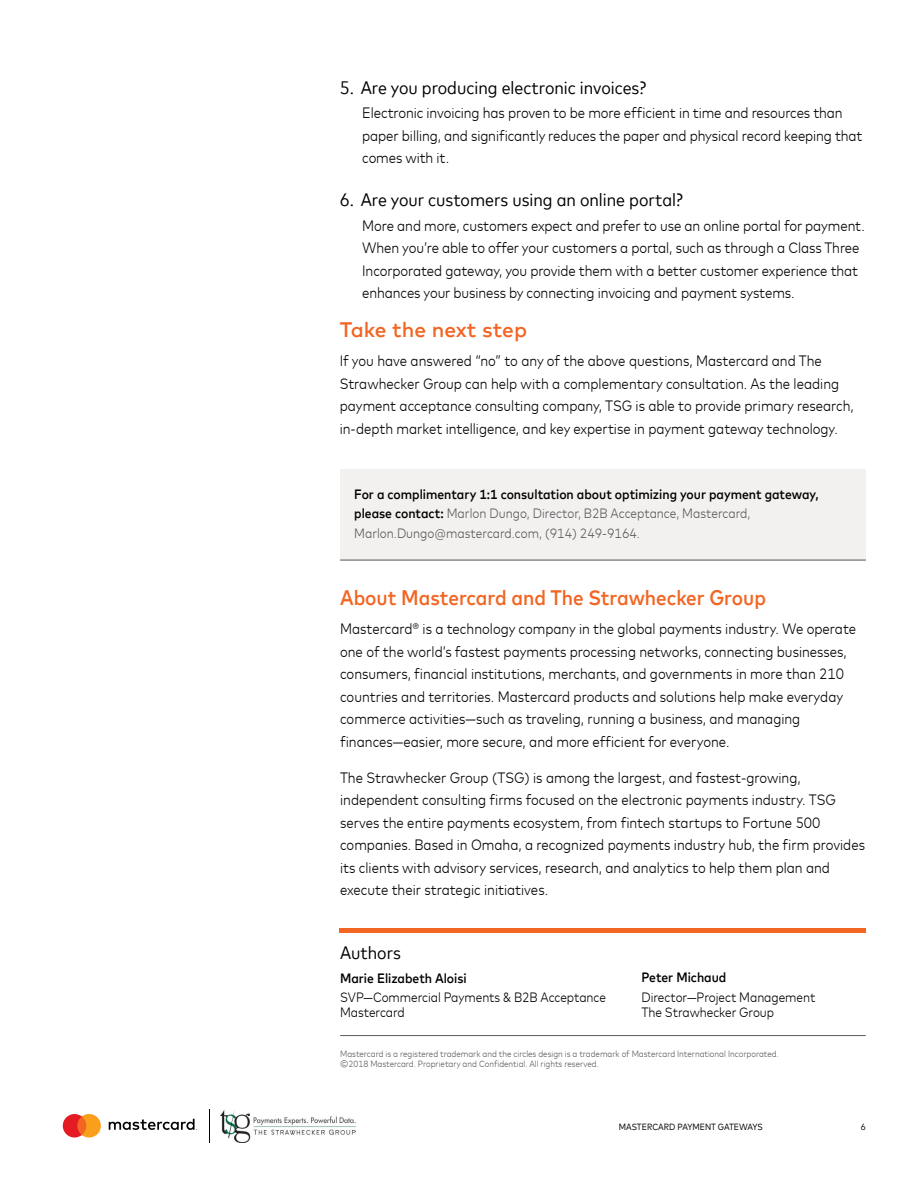
<style>
.page{position:relative;width:918px;height:1188px;background:#fff}
.page>*{position:absolute;margin:0;border:0;box-sizing:border-box;transform-origin:0 0}
.t1{font:500 21px "Mark For MC Nrw";color:#f26522}
.t2{font:500 21px "Mark Offc For MC";color:#f26522}
.t3{font:18px "Mark For MC Nrw";color:#000}
.t4{font:300 15px/22.5px "Mark For MC Nrw";color:#000}
.t5{font:300 13.5px/19.5px "Mark For MC Nrw";color:#58595b}
.t6{font:300 13.5px/15px "Mark For MC Nrw";letter-spacing:-.005em;color:#000}
.t7{font:500 13.5px "Mark For MC Nrw";color:#000}
.t8{font:300 9px/10.5px "Mark For MC Nrw";color:#58595b}
.t9{font:9px "Mark For MC Nrw";color:#000}
.s1{font-weight:500;color:#000}
</style>
<div class="page">
<svg style="left:63px;top:1114px;width:38px;height:24px"></svg>
<svg style="left:109px;top:1119px;width:88px;height:11px"></svg>
<hr style="left:209px;top:1109px;width:1px;height:33px;background:#000">
<img style="left:221px;top:1109px;width:134px;height:33px">
<div style="left:339px;top:928px;width:527px;height:5px;background:#f26522"></div>
<hr style="left:340px;top:1035px;width:526px;height:1px;background:#58595b">
<div style="left:340px;top:469px;width:526px;height:92px;background:#f3f1ef"></div>
<hr style="left:340px;top:560px;width:526px;height:1px;background:#58595b">
<p class="t3" style="left:340px;top:74px;width:308px">5. Are you producing electronic invoices?</p>
<p class="t4" style="left:362px;top:101px;width:502px">Electronic invoicing has proven to be more efficient in time and resources than paper billing, and significantly reduces the paper and physical record keeping that comes with it.</p>
<p class="t3" style="left:340px;top:186px;width:345px">6. Are your customers using an online portal?</p>
<p class="t4" style="left:362px;top:213px;width:504px">More and more, customers expect and prefer to use an online portal for payment.<br>When you’re able to offer your customers a portal, such as through a Class Three Incorporated gateway, you provide them with a better customer experience that enhances your business by connecting invoicing and payment systems.</p>
<h1 class="t2" style="left:340px;top:314px;width:189px">Take the next step</h1>
<p class="t4" style="left:340px;top:349px;width:516px">If you have answered “no” to any of the above questions, Mastercard and The Strawhecker Group can help with a complementary consultation. As the leading payment acceptance consulting company, TSG is able to provide primary research, in-depth market intelligence, and key expertise in payment gateway technology.</p>
<p class="t5" style="left:354px;top:483px;width:466px"><span class="s1">For a complimentary 1:1 consultation about optimizing your payment gateway, please contact:</span> Marlon Dungo, Director, B2B Acceptance, Mastercard,<br>Marlon.Dungo@mastercard.com, (914) 249-9164.</p>
<h1 class="t1" style="left:340px;top:582px;width:427px">About Mastercard and The Strawhecker Group</h1>
<p class="t4" style="left:340px;top:617px;width:518px">Mastercard® is a technology company in the global payments industry. We operate one of the world’s fastest payments processing networks, connecting businesses, consumers, financial institutions, merchants, and governments in more than 210 countries and territories. Mastercard products and solutions help make everyday commerce activities—such as traveling, running a business, and managing finances—easier, more secure, and more efficient for everyone.</p>
<p class="t4" style="left:340px;top:765px;width:526px">The Strawhecker Group (TSG) is among the largest, and fastest-growing, independent consulting firms focused on the electronic payments industry. TSG serves the entire payments ecosystem, from fintech startups to Fortune 500 companies. Based in Omaha, a recognized payments industry hub, the firm provides its clients with advisory services, research, and analytics to help them plan and execute their strategic initiatives.</p>
<p class="t3" style="left:340px;top:939px;width:62px">Authors</p>
<p class="t7" style="left:340px;top:968px;width:128px">Marie Elizabeth Aloisi</p>
<p class="t6" style="left:340px;top:989px;width:267px">SVP—Commercial Payments &amp; B2B Acceptance<br>Mastercard</p>
<p class="t7" style="left:641px;top:968px;width:86px">Peter Michaud</p>
<p class="t6" style="left:641px;top:989px;width:175px">Director—Project Management<br>The Strawhecker Group</p>
<p class="t8" style="left:340px;top:1047px;width:440px">Mastercard is a registered trademark and the circles design is a trademark of Mastercard International Incorporated. ©2018 Mastercard. Proprietary and Confidential. All rights reserved.</p>
<p class="t9" style="left:619px;top:1120px;width:146px">MASTERCARD PAYMENT GATEWAYS</p>
<p class="t9" style="left:861px;top:1120px;width:6px">6</p>
</div>
